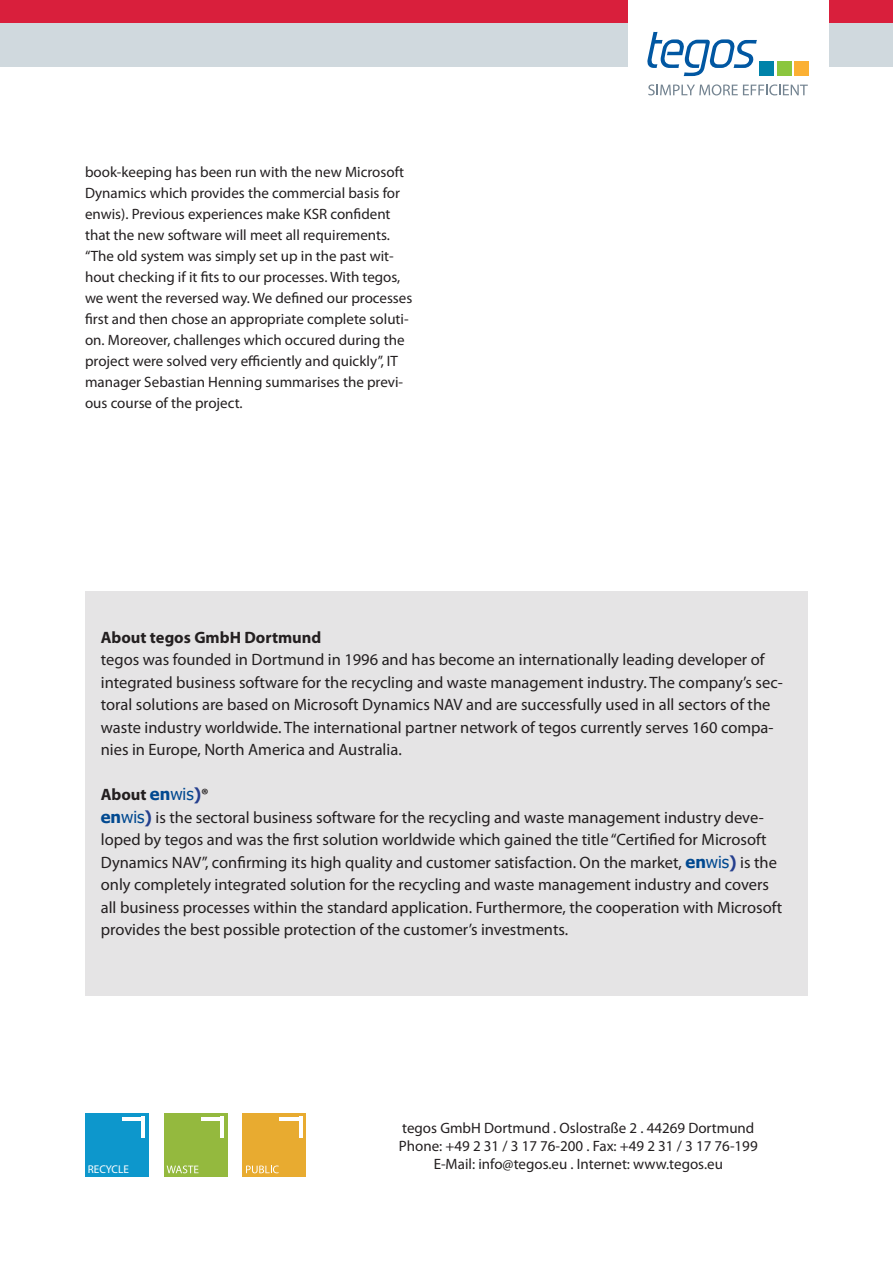
<style>
.page{position:relative;width:893px;height:1263px;background:#fff}
.page>*{position:absolute;margin:0;border:0;box-sizing:border-box;transform-origin:0 0}
.t1{font:16.5px/22.5px "Myriad Pro";color:#231f20}
.t2{font:700 16.5px "Myriad Pro";color:#231f20}
.t3{font:15px/21px "Myriad Pro";color:#231f20;text-align:center}
.t4{font:11.25px "Myriad Pro";color:#fff}
.s1{font-weight:700}
.s2{font-family:"Tahoma";font-weight:700;color:#014990}
.s3{font-family:"Tahoma";color:#014990}
.s4{font-family:"Tahoma";font-weight:700;color:#253f8e}
</style>
<div class="page">
<div style="left:0;top:0;width:628px;height:23px;background:#d91f3c"></div>
<div style="left:0;top:23px;width:628px;height:44px;background:#d0d9de"></div>
<div style="left:829px;top:0;width:64px;height:23px;background:#d91f3c"></div>
<svg style="left:648px;top:84px;width:160px;height:11px"></svg>
<svg style="left:647px;top:32px;width:110px;height:44px"></svg>
<div style="left:759px;top:62px;width:15px;height:14px;background:#0083a9"></div>
<div style="left:795px;top:62px;width:14px;height:14px;background:#fbb033"></div>
<div style="left:777px;top:62px;width:14px;height:14px;background:#8bc63e"></div>
<div style="left:829px;top:23px;width:64px;height:44px;background:#d0d9de"></div>
<div style="left:85px;top:591px;width:723px;height:405px;background:#e5e4e5"></div>
<div style="left:242px;top:1113px;width:64px;height:64px;background:#e8ab30"></div>
<svg style="left:246px;top:1165px;width:33px;height:8px"></svg>
<hr style="left:279px;top:1117px;width:23px;height:3px;background:#fff">
<hr style="left:299px;top:1117px;width:3px;height:21px;background:#fff">
<div style="left:85px;top:1113px;width:64px;height:64px;background:#0d97cc"></div>
<hr style="left:122px;top:1117px;width:23px;height:3px;background:#fff">
<hr style="left:142px;top:1117px;width:3px;height:21px;background:#fff">
<div style="left:164px;top:1113px;width:63px;height:64px;background:#94b93e"></div>
<svg style="left:167px;top:1165px;width:32px;height:8px"></svg>
<hr style="left:201px;top:1117px;width:23px;height:3px;background:#fff">
<hr style="left:220px;top:1117px;width:4px;height:21px;background:#fff">
<p class="t3" style="left:85px;top:161px;width:329px;text-align:left">book-keeping has been run with the new Microsoft Dynamics which provides the commercial basis for enwis). Previous experiences make KSR confident that the new software will meet all requirements. “The old system was simply set up in the past wit&shy;hout checking if it fits to our processes. With tegos, we went the reversed way. We defined our processes first and then chose an appropriate complete soluti&shy;on. Moreover, challenges which occured during the project were solved very efficiently and quickly”, IT manager Sebastian Henning summarises the previ&shy;ous course of the project.</p>
<p class="t2" style="left:101px;top:626px;width:222px">About tegos GmbH Dortmund</p>
<p class="t1" style="left:101px;top:648px;width:684px">tegos was founded in Dortmund in 1996 and has become an internationally leading developer of integrated business software for the recycling and waste management industry. The company’s sec&shy;toral solutions are based on Microsoft Dynamics NAV and are successfully used in all sectors of the waste industry worldwide. The international partner network of tegos currently serves 160 compa&shy;nies in Europe, North America and Australia.</p>
<p class="t1" style="left:101px;top:783px;width:683px"><span class="s1">About</span> <span class="s2">en</span><span class="s3">wis</span><span class="s4">)</span><span class="s1">®<br></span><span class="s2">en</span><span class="s3">wis</span><span class="s4">)</span> is the sectoral business software for the recycling and waste management industry deve&shy;loped by tegos and was the first solution worldwide which gained the title “Certified for Microsoft Dynamics NAV”, confirming its high quality and customer satisfaction. On the market, <span class="s2">en</span><span class="s3">wis</span><span class="s4">)</span> is the only completely integrated solution for the recycling and waste management industry and covers all business processes within the standard application. Furthermore, the cooperation with Microsoft provides the best possible protection of the customer’s investments.</p>
<p class="t4" style="left:88px;top:1163px;width:43px">RECYCLE</p>
<p class="t3" style="left:399px;top:1118px;width:360px;line-height:18px">tegos GmbH Dortmund . Oslostraße 2 . 44269 Dortmund<br>Phone: +49 2 31 / 3 17 76-200 . Fax: +49 2 31 / 3 17 76-199<br>E-Mail: info@tegos.eu . Internet: www.tegos.eu</p>
</div>
